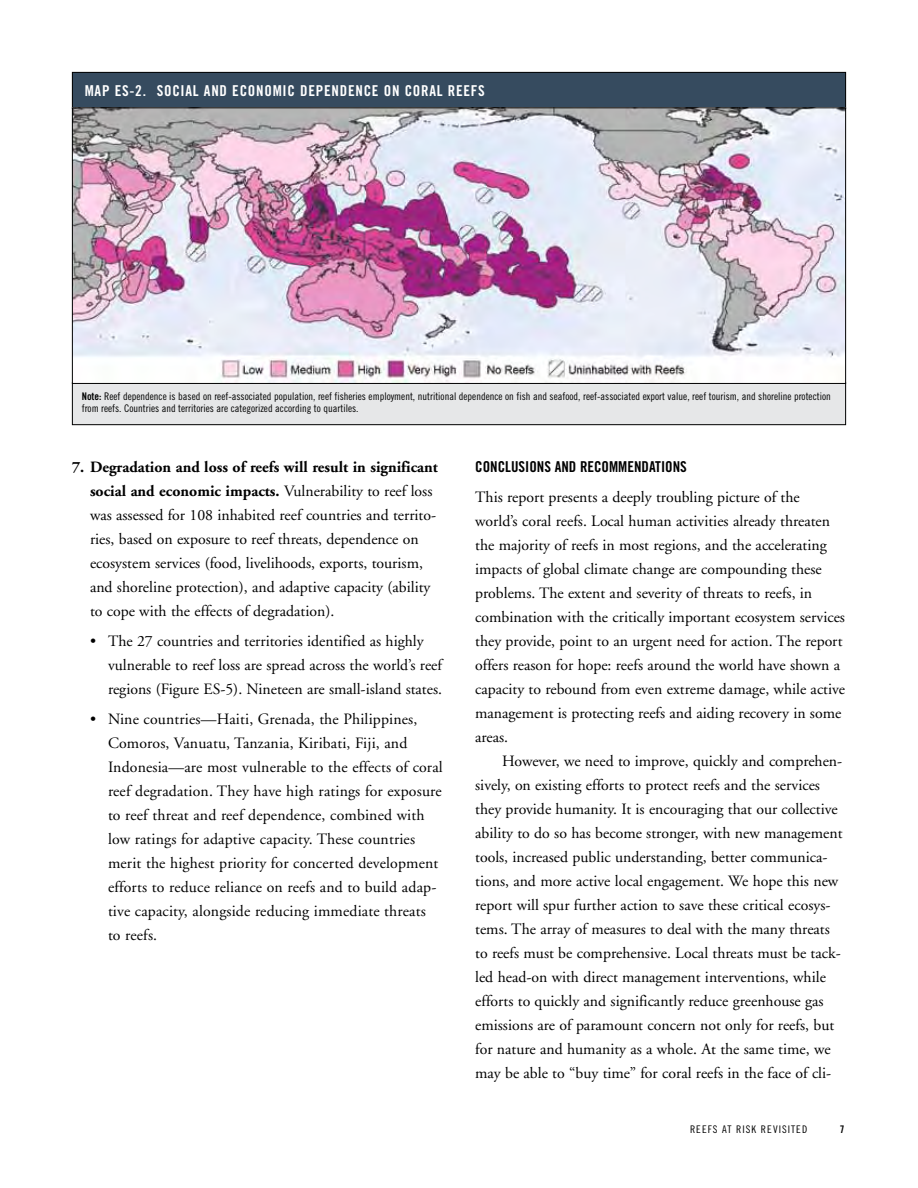
<style>
.page{position:relative;width:918px;height:1188px;background:#fff}
.page>*{position:absolute;margin:0;border:0;box-sizing:border-box;transform-origin:0 0}
.t1{font:15.75px/24px "Adobe Garamond";color:#000}
.t2{font:15px "Trade Gothic LT Bold Cond Twenty";letter-spacing:.05em;color:#fff}
.t3{font:15px "Trade Gothic LT Bold Cond Twenty";color:#000}
.t4{font:10.5px/12px "Trade Gothic LT Cond Eighteen";color:#000}
.t5{font:10.5px "Trade Gothic LT Cond Eighteen";letter-spacing:.1em;color:#000}
.t6{font:10.5px "Trade Gothic LT Bold Cond Twenty";color:#000}
.s1{font-family:"Trade Gothic LT Bold Cond Twenty"}
.s2{font-weight:700}
</style>
<div class="page">
<div style="left:72px;top:72px;width:774px;height:37px;background:#364b5f"></div>
<div style="left:72px;top:72px;width:774px;height:37px;border:1px solid #000"></div>
<div style="left:72px;top:383px;width:774px;height:42px;background:#e6e7e8"></div>
<div style="left:72px;top:382px;width:774px;height:43px;border:1px solid #000"></div>
<img style="left:74px;top:109px;width:770px;height:273px">
<p class="t2" style="left:85px;top:82px;width:390px">MAP ES-2. SOCIAL AND ECONOMIC DEPENDENCE ON CORAL REEFS</p>
<p class="t4" style="left:82px;top:390px;width:751px"><span class="s1">NOTE:</span> Reef dependence is based on reef-associated population, reef fisheries employment, nutritional dependence on fish and seafood, reef-associated export value, reef tourism, and shoreline protection from reefs. Countries and territories are categorized according to quartiles.</p>
<p class="t1" style="left:90px;top:456px;width:349px;text-indent:-18px"><span class="s2">7. Degradation and loss of reefs will result in significant social and economic impacts.</span> Vulnerability to reef loss was assessed for 108 inhabited reef countries and territo&shy;ries, based on exposure to reef threats, dependence on ecosystem services (food, livelihoods, exports, tourism, and shoreline protection), and adaptive capacity (ability to cope with the effects of degradation).</p>
<p class="t1" style="left:108px;top:630px;width:336px;text-indent:-18px">• The 27 countries and territories identified as highly vulnerable to reef loss are spread across the world’s reef regions (Figure ES-5). Nineteen are small-island states.</p>
<p class="t1" style="left:108px;top:708px;width:336px;text-indent:-18px">• Nine countries—Haiti, Grenada, the Philippines, Comoros, Vanuatu, Tanzania, Kiribati, Fiji, and Indonesia—are most vulnerable to the effects of coral reef degradation. They have high ratings for exposure to reef threat and reef dependence, combined with low ratings for adaptive capacity. These countries merit the highest priority for concerted development efforts to reduce reliance on reefs and to build adap&shy;tive capacity, alongside reducing immediate threats<br>to reefs.</p>
<p class="t3" style="left:475px;top:458px;width:212px">CONCLUSIONS AND RECOMMENDATIONS</p>
<p class="t1" style="left:475px;top:486px;width:371px">This report presents a deeply troubling picture of the world’s coral reefs. Local human activities already threaten the majority of reefs in most regions, and the accelerating impacts of global climate change are compounding these problems. The extent and severity of threats to reefs, in combination with the critically important ecosystem services they provide, point to an urgent need for action. The report offers reason for hope: reefs around the world have shown a capacity to rebound from even extreme damage, while active management is protecting reefs and aiding recovery in some areas.</p>
<p class="t1" style="left:475px;top:750px;width:369px;text-indent:27px">However, we need to improve, quickly and comprehen&shy;sively, on existing efforts to protect reefs and the services they provide humanity. It is encouraging that our collective ability to do so has become stronger, with new management tools, increased public understanding, better communica&shy;tions, and more active local engagement. We hope this new report will spur further action to save these critical ecosys&shy;tems. The array of measures to deal with the many threats to reefs must be comprehensive. Local threats must be tack&shy;led head-on with direct management interventions, while efforts to quickly and significantly reduce greenhouse gas emissions are of paramount concern not only for reefs, but for nature and humanity as a whole. At the same time, we may be able to “buy time” for coral reefs in the face of cli-</p>
<p class="t5" style="left:690px;top:1123px;width:119px">REEFS AT RISK REVISITED</p>
<p class="t6" style="left:840px;top:1122px;width:6px">7</p>
</div>
